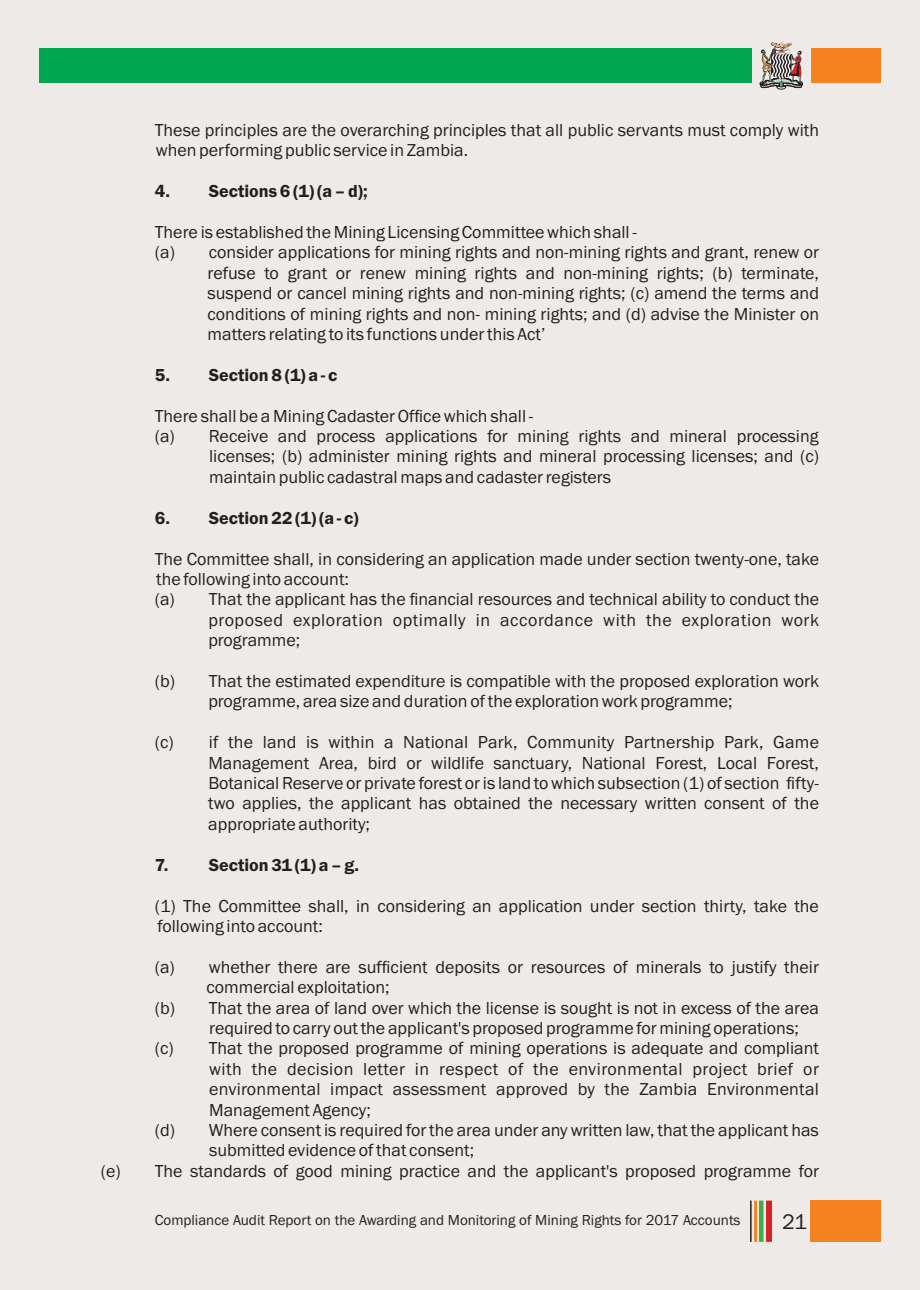
<style>
.page{position:relative;width:920px;height:1290px;background:#eeeae8}
.page>*{position:absolute;margin:0;border:0;box-sizing:border-box;transform-origin:0 0}
.t1{font:21.9px "Franklin Gothic";color:#231f20}
.t2{font:18px/20.4px "Franklin Gothic";color:#231f20}
.t3{font:600 18px "Franklin Gothic";color:#231f20}
.t4{font:18px "Franklin Gothic";letter-spacing:.03em;color:#231f20}
.t5{font:18px "Franklin Gothic";letter-spacing:.025em;color:#231f20}
.t6{font:15px "Franklin Gothic";color:#231f20}
</style>
<div class="page">
<hr style="left:750px;top:1200px;width:2px;height:42px;background:#231f20">
<div style="left:766px;top:1200px;width:6px;height:42px;background:#d2232a"></div>
<hr style="left:759px;top:1200px;width:4px;height:42px;background:#41ad49">
<hr style="left:754px;top:1200px;width:3px;height:42px;background:#f5821f">
<div style="left:810px;top:1200px;width:71px;height:42px;background:#f5821f"></div>
<svg style="left:759px;top:42px;width:44px;height:47px"></svg>
<div style="left:811px;top:48px;width:70px;height:35px;background:#f5821f"></div>
<div style="left:39px;top:48px;width:713px;height:35px;background:#00a650"></div>
<p class="t2" style="left:155px;top:121px;width:666px">These principles are the overarching principles that all public servants must comply with when performing public service in Zambia.</p>
<p class="t3" style="left:155px;top:184px;width:214px">4. Sections 6 (1) (a – d);</p>
<p class="t2" style="left:155px;top:223px;width:484px">There is established the Mining Licensing Committee which shall -</p>
<p class="t2" style="left:155px;top:244px;width:666px">(a) consider applications for mining rights and non-mining rights and grant, renew or</p>
<p class="t2" style="left:207px;top:264px;width:613px">refuse to grant or renew mining rights and non-mining rights; (b) terminate,</p>
<p class="t2" style="left:207px;top:284px;width:613px">suspend or cancel mining rights and non-mining rights; (c) amend the terms and</p>
<p class="t2" style="left:207px;top:305px;width:613px">conditions of mining rights and non- mining rights; and (d) advise the Minister on</p>
<p class="t2" style="left:207px;top:325px;width:340px">matters relating to its functions under this Act’</p>
<p class="t3" style="left:155px;top:368px;width:184px">5. Section 8 (1) a - c</p>
<p class="t2" style="left:155px;top:407px;width:380px">There shall be a Mining Cadaster Office which shall -</p>
<p class="t2" style="left:155px;top:427px;width:665px">(a) Receive and process applications for mining rights and mineral processing</p>
<p class="t2" style="left:209px;top:448px;width:611px">licenses; (b) administer mining rights and mineral processing licenses; and (c)</p>
<p class="t2" style="left:209px;top:468px;width:404px">maintain public cadastral maps and cadaster registers</p>
<p class="t3" style="left:155px;top:511px;width:205px">6. Section 22 (1) (a - c)</p>
<p class="t2" style="left:155px;top:550px;width:666px">The Committee shall, in considering an application made under section twenty-one, take</p>
<p class="t2" style="left:156px;top:570px;width:194px">the following into account:</p>
<p class="t2" style="left:155px;top:590px;width:666px">(a) That the applicant has the financial resources and technical ability to conduct the</p>
<p class="t4" style="left:208px;top:613px;width:612px">proposed exploration optimally in accordance with the exploration work</p>
<p class="t2" style="left:208px;top:631px;width:94px">programme;</p>
<p class="t2" style="left:208px;top:672px;width:612px;text-indent:-54px">(b) That the estimated expenditure is compatible with the proposed exploration work programme, area size and duration of the exploration work programme;</p>
<p class="t2" style="left:208px;top:733px;width:612px;text-align:justify;text-indent:-54px">(c) if the land is within a National Park, Community Partnership Park, Game Management Area, bird or wildlife sanctuary, National Forest, Local Forest, Botanical Reserve or private forest or is land to which subsection (1) of section fifty&shy;two applies, the applicant has obtained the necessary written consent of the appropriate authority;</p>
<p class="t3" style="left:155px;top:858px;width:206px">7. Section 31 (1) a – g.</p>
<p class="t2" style="left:155px;top:897px;width:666px">(1) The Committee shall, in considering an application under section thirty, take the following into account:</p>
<p class="t2" style="left:155px;top:958px;width:666px">(a) whether there are sufficient deposits or resources of minerals to justify their</p>
<p class="t2" style="left:206px;top:978px;width:185px">commercial exploitation;</p>
<p class="t2" style="left:155px;top:999px;width:666px">(b) That the area of land over which the license is sought is not in excess of the area</p>
<p class="t2" style="left:209px;top:1019px;width:591px">required to carry out the applicant's proposed programme for mining operations;</p>
<p class="t2" style="left:155px;top:1039px;width:666px">(c) That the proposed programme of mining operations is adequate and compliant</p>
<p class="t5" style="left:209px;top:1062px;width:611px">with the decision letter in respect of the environmental project brief or</p>
<p class="t2" style="left:209px;top:1080px;width:611px">environmental impact assessment approved by the Zambia Environmental</p>
<p class="t2" style="left:209px;top:1101px;width:163px">Management Agency;</p>
<p class="t2" style="left:155px;top:1121px;width:666px">(d) Where consent is required for the area under any written law, that the applicant has</p>
<p class="t2" style="left:209px;top:1142px;width:267px">submitted evidence of that consent;</p>
<p class="t2" style="left:101px;top:1162px;width:720px">(e) The standards of good mining practice and the applicant's proposed programme for</p>
<p class="t6" style="left:155px;top:1214px;width:587px">Compliance Audit Report on the Awarding and Monitoring of Mining Rights for 2017 Accounts</p>
<p class="t1" style="left:782px;top:1213px;width:26px">21</p>
</div>
